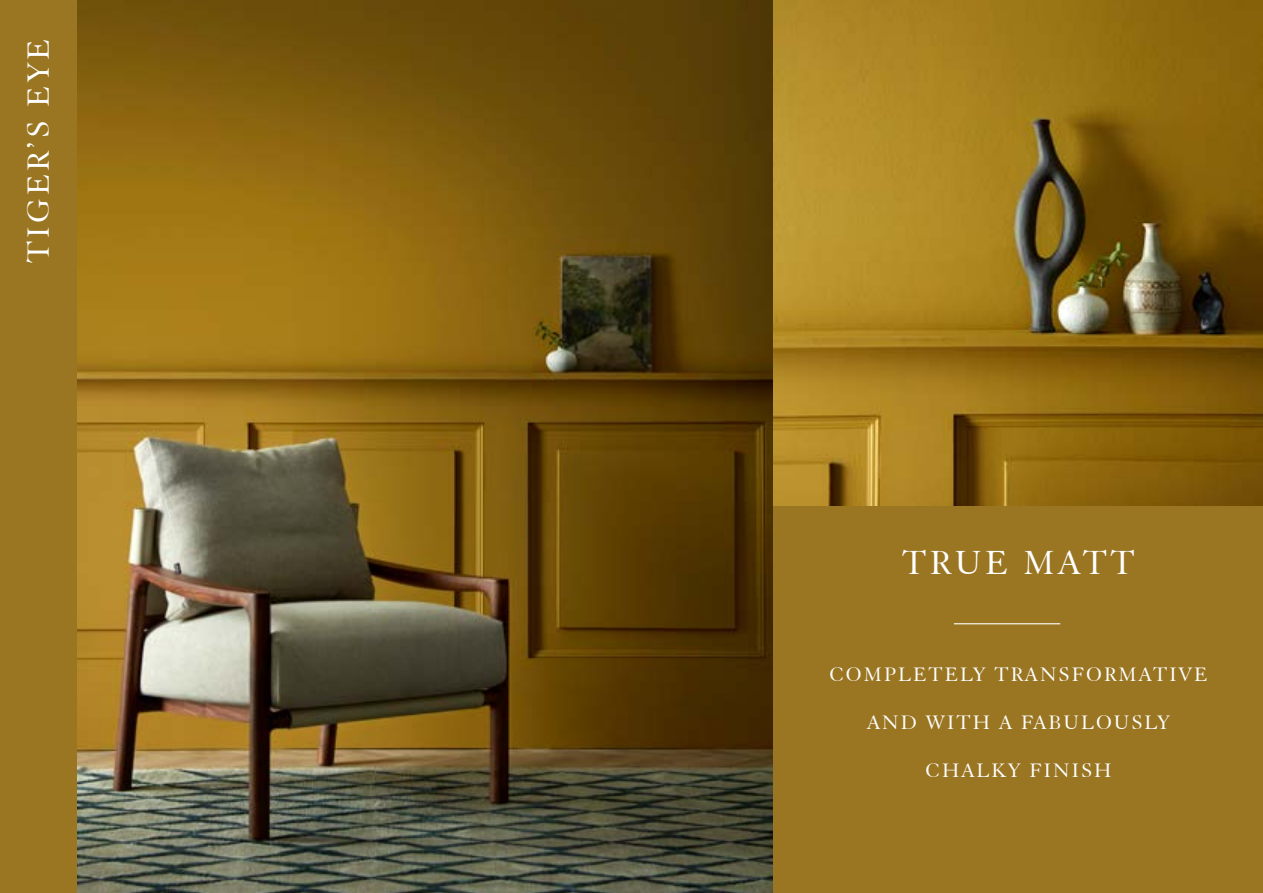
<style>
.page{position:relative;width:1263px;height:893px;background:#fff}
.page>*{position:absolute;margin:0;border:0;box-sizing:border-box;transform-origin:0 0}
.t1{font:36px "Elegant Garamond BT";letter-spacing:.1em;color:#fff}
.t2{font:33px "Elegant Garamond BT";letter-spacing:.1em;color:#fff}
.t3{font:21px "Elegant Garamond BT";letter-spacing:.1em;color:#fff}
</style>
<div class="page">
<img style="left:77px;top:0;width:697px;height:893px">
<img style="left:774px;top:0;width:489px;height:506px">
<div style="left:0;top:0;width:77px;height:893px;background:#9a7623"></div>
<div style="left:774px;top:506px;width:489px;height:387px;background:#9a7623"></div>
<hr style="left:954px;top:623px;width:106px;height:1px;background:#fff">
<h2 class="t2" style="left:19px;top:263px;width:226px;rotate:-90deg">TIGER’S EYE</h2>
<h1 class="t1" style="left:902px;top:541px;width:234px">TRUE MATT</h1>
<p class="t3" style="left:829px;top:662px;width:380px">COMPLETELY TRANSFORMATIVE</p>
<p class="t3" style="left:867px;top:710px;width:304px">AND WITH A FABULOUSLY</p>
<p class="t3" style="left:925px;top:758px;width:187px">CHALKY FINISH</p>
</div>
